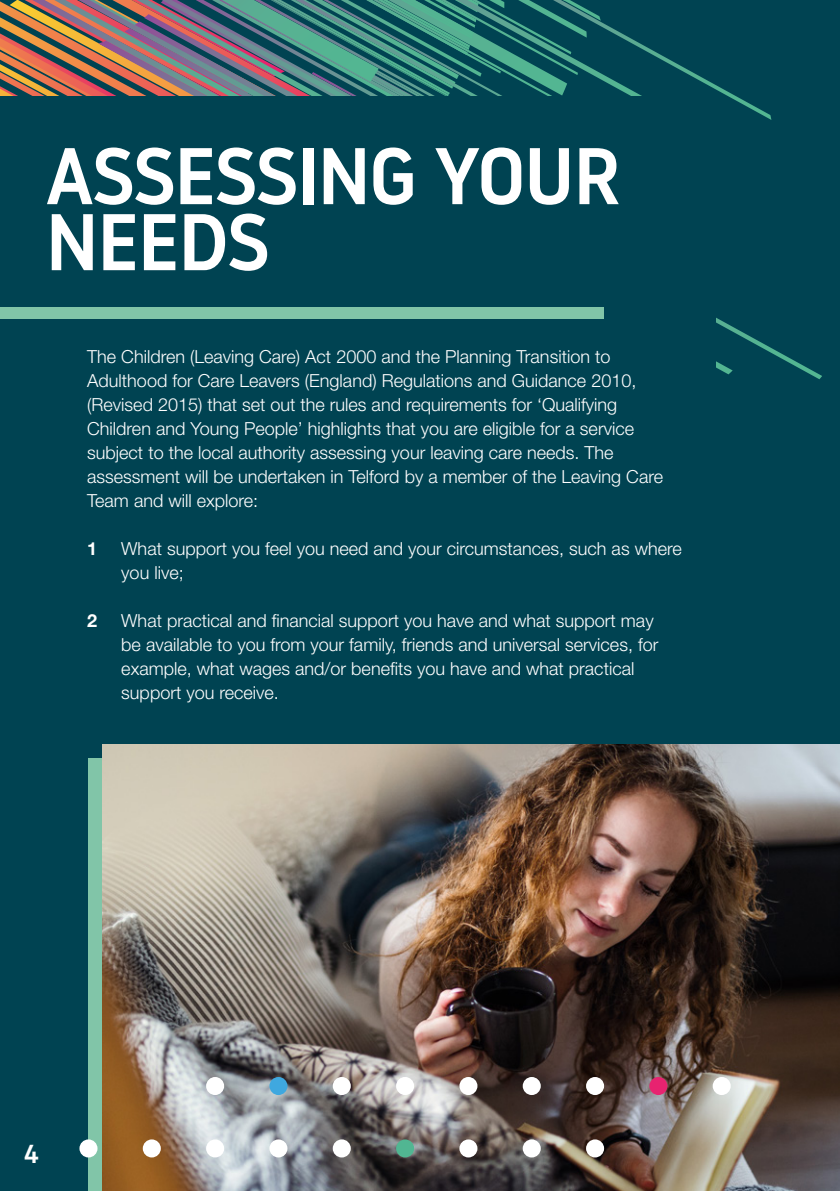
<style>
.page{position:relative;width:840px;height:1191px;background:#fff}
.page>*{position:absolute;margin:0;border:0;box-sizing:border-box;transform-origin:0 0}
.t1{font:500 80px/66px "Noway";letter-spacing:-.025em;color:#fff}
.t2{font:500 26px "Noway";color:#fff}
.t3{font:300 18px/24px "Helvetica Neue LT Std";color:#fff}
.t4{font:700 18px "Helvetica Neue LT Std";color:#fff}
</style>
<div class="page">
<div style="left:0;top:0;width:839px;height:1191px;background:#004352"></div>
<svg style="left:0;top:0;width:771px;height:375px"></svg>
<div style="left:0;top:96px;width:714px;height:722px;background:#004352"></div>
<div style="left:0;top:307px;width:602px;height:12px;background:#81c5a8"></div>
<div style="left:88px;top:758px;width:380px;height:433px;background:#81c5a8"></div>
<img style="left:102px;top:744px;width:737px;height:447px">
<div style="left:206px;top:1077px;width:18px;height:18px;background:#fff;border-radius:50%"></div>
<div style="left:269px;top:1077px;width:18px;height:18px;background:#3fa8df;border-radius:50%"></div>
<div style="left:332px;top:1077px;width:18px;height:18px;background:#fff;border-radius:50%"></div>
<div style="left:396px;top:1077px;width:18px;height:18px;background:#fff;border-radius:50%"></div>
<div style="left:459px;top:1077px;width:18px;height:18px;background:#fff;border-radius:50%"></div>
<div style="left:522px;top:1077px;width:18px;height:18px;background:#fff;border-radius:50%"></div>
<div style="left:585px;top:1077px;width:18px;height:18px;background:#fff;border-radius:50%"></div>
<div style="left:649px;top:1077px;width:18px;height:18px;background:#e72370;border-radius:50%"></div>
<div style="left:712px;top:1077px;width:18px;height:18px;background:#fff;border-radius:50%"></div>
<div style="left:79px;top:1139px;width:18px;height:18px;background:#fff;border-radius:50%"></div>
<div style="left:143px;top:1139px;width:18px;height:18px;background:#fff;border-radius:50%"></div>
<div style="left:206px;top:1139px;width:18px;height:18px;background:#fff;border-radius:50%"></div>
<div style="left:269px;top:1139px;width:18px;height:18px;background:#fff;border-radius:50%"></div>
<div style="left:332px;top:1139px;width:18px;height:18px;background:#fff;border-radius:50%"></div>
<div style="left:396px;top:1139px;width:18px;height:18px;background:#51b692;border-radius:50%"></div>
<div style="left:459px;top:1139px;width:18px;height:18px;background:#fff;border-radius:50%"></div>
<div style="left:522px;top:1139px;width:18px;height:18px;background:#fff;border-radius:50%"></div>
<div style="left:585px;top:1139px;width:18px;height:18px;background:#fff;border-radius:50%"></div>
<h1 class="t1" style="left:45px;top:142px;width:576px">ASSESSING YOUR<br>NEEDS</h1>
<p class="t3" style="left:87px;top:344px;width:577px">The Children (Leaving Care) Act 2000 and the Planning Transition to Adulthood for Care Leavers (England) Regulations and Guidance 2010, (Revised 2015) that set out the rules and requirements for ‘Qualifying Children and Young People’ highlights that you are eligible for a service subject to the local authority assessing your leaving care needs. The assessment will be undertaken in Telford by a member of the Leaving Care Team and will explore:</p>
<p class="t4" style="left:87px;top:538px;width:12px">1</p>
<p class="t3" style="left:121px;top:536px;width:561px">What support you feel you need and your circumstances, such as where you live;</p>
<p class="t4" style="left:87px;top:610px;width:12px">2</p>
<p class="t3" style="left:121px;top:608px;width:538px">What practical and financial support you have and what support may be available to you from your family, friends and universal services, for example, what wages and/or benefits you have and what practical support you receive.</p>
<h2 class="t2" style="left:24px;top:1135px;width:17px">4</h2>
</div>
